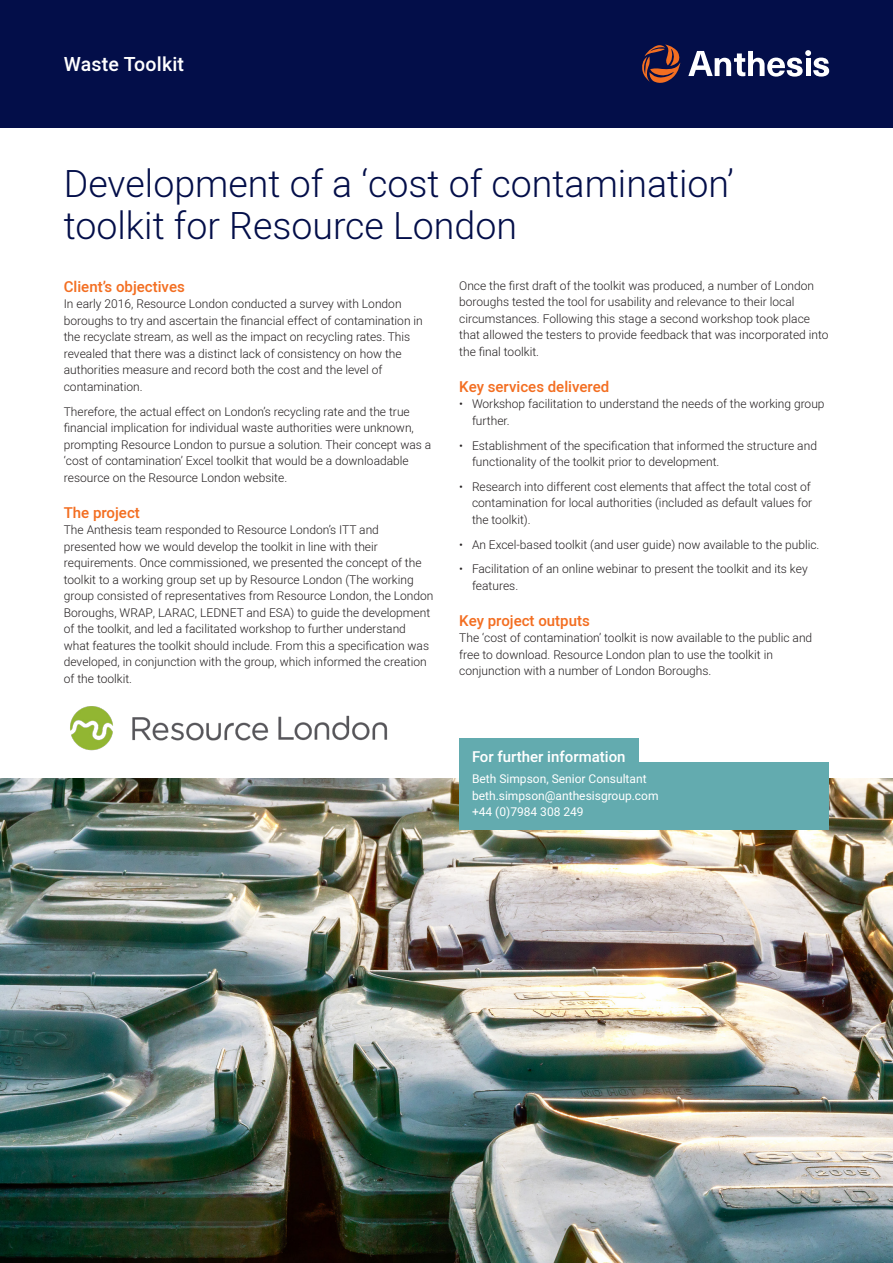
<style>
.page{position:relative;width:893px;height:1263px;background:#fff}
.page>*{position:absolute;margin:0;border:0;box-sizing:border-box;transform-origin:0 0}
.t1{font:300 37.5px/42px "Heebo";color:#030e49}
.Page_Header{font:500 19.5px "Heebo";letter-spacing:.01em;color:#fff}
.t2{font:500 15px "Heebo";color:#f36e21}
.t3{font:500 15px "Heebo";color:#fff}
.t4{font:300 12px/16.5px "Heebo";color:#231f20}
.t5{font:12px "Heebo";color:#fff}
</style>
<div class="page">
<img style="left:0;top:779px;width:893px;height:484px">
<div style="left:0;top:0;width:893px;height:128px;background:#030e49"></div>
<svg style="left:642px;top:45px;width:39px;height:38px"></svg>
<svg style="left:688px;top:50px;width:141px;height:27px"></svg>
<div style="left:459px;top:762px;width:370px;height:67px;background:#63abaf"></div>
<div style="left:459px;top:739px;width:179px;height:23px;background:#63abaf"></div>
<img style="left:70px;top:706px;width:317px;height:45px">
<p class="Page_Header" style="left:64px;top:50px;width:122px">Waste Toolkit</p>
<p class="t1" style="left:64px;top:162px;width:672px">Development of a ‘cost of contamination’ toolkit for Resource London</p>
<p class="t2" style="left:64px;top:276px;width:123px">Client’s objectives</p>
<p class="t4" style="left:64px;top:296px;width:361px">In early 2016, Resource London conducted a survey with London boroughs to try and ascertain the financial effect of contamination in the recyclate stream, as well as the impact on recycling rates. This revealed that there was a distinct lack of consistency on how the authorities measure and record both the cost and the level of contamination.</p>
<p class="t4" style="left:64px;top:403px;width:369px">Therefore, the actual effect on London’s recycling rate and the true financial implication for individual waste authorities were unknown, prompting Resource London to pursue a solution. Their concept was a ‘cost of contamination’ Excel toolkit that would be a downloadable resource on the Resource London website.</p>
<p class="t2" style="left:64px;top:502px;width:78px">The project</p>
<p class="t4" style="left:64px;top:521px;width:371px">The Anthesis team responded to Resource London’s ITT and presented how we would develop the toolkit in line with their requirements. Once commissioned, we presented the concept of the toolkit to a working group set up by Resource London (The working group consisted of representatives from Resource London, the London Boroughs, WRAP, LARAC, LEDNET and ESA) to guide the development of the toolkit, and led a facilitated workshop to further understand what features the toolkit should include. From this a specification was developed, in conjunction with the group, which informed the creation of the toolkit.</p>
<p class="t4" style="left:459px;top:277px;width:371px">Once the first draft of the toolkit was produced, a number of London boroughs tested the tool for usability and relevance to their local circumstances. Following this stage a second workshop took place that allowed the testers to provide feedback that was incorporated into the final toolkit.</p>
<p class="t2" style="left:459px;top:376px;width:152px">Key services delivered</p>
<p class="t4" style="left:472px;top:396px;width:354px;text-indent:-13px">• Workshop facilitation to understand the needs of the working group further.</p>
<p class="t4" style="left:472px;top:437px;width:346px;text-indent:-13px">• Establishment of the specification that informed the structure and functionality of the toolkit prior to development.</p>
<p class="t4" style="left:472px;top:478px;width:342px;text-align:justify;text-indent:-13px">• Research into different cost elements that affect the total cost of contamination for local authorities (included as default values for the toolkit).</p>
<p class="t4" style="left:459px;top:536px;width:362px">• An Excel-based toolkit (and user guide) now available to the public.</p>
<p class="t4" style="left:472px;top:561px;width:337px;text-indent:-13px">• Facilitation of an online webinar to present the toolkit and its key features.</p>
<p class="t2" style="left:459px;top:610px;width:132px">Key project outputs</p>
<p class="t4" style="left:459px;top:630px;width:355px">The ‘cost of contamination’ toolkit is now available to the public and free to download. Resource London plan to use the toolkit in conjunction with a number of London Boroughs.</p>
<p class="t3" style="left:472px;top:746px;width:155px">For further information</p>
<p class="t5" style="left:472px;top:771px;width:176px">Beth Simpson, Senior Consultant</p>
<p class="t5" style="left:472px;top:787px;width:188px">beth.simpson@anthesisgroup.com</p>
<p class="t5" style="left:472px;top:804px;width:113px">+44 (0)7984 308 249</p>
</div>
